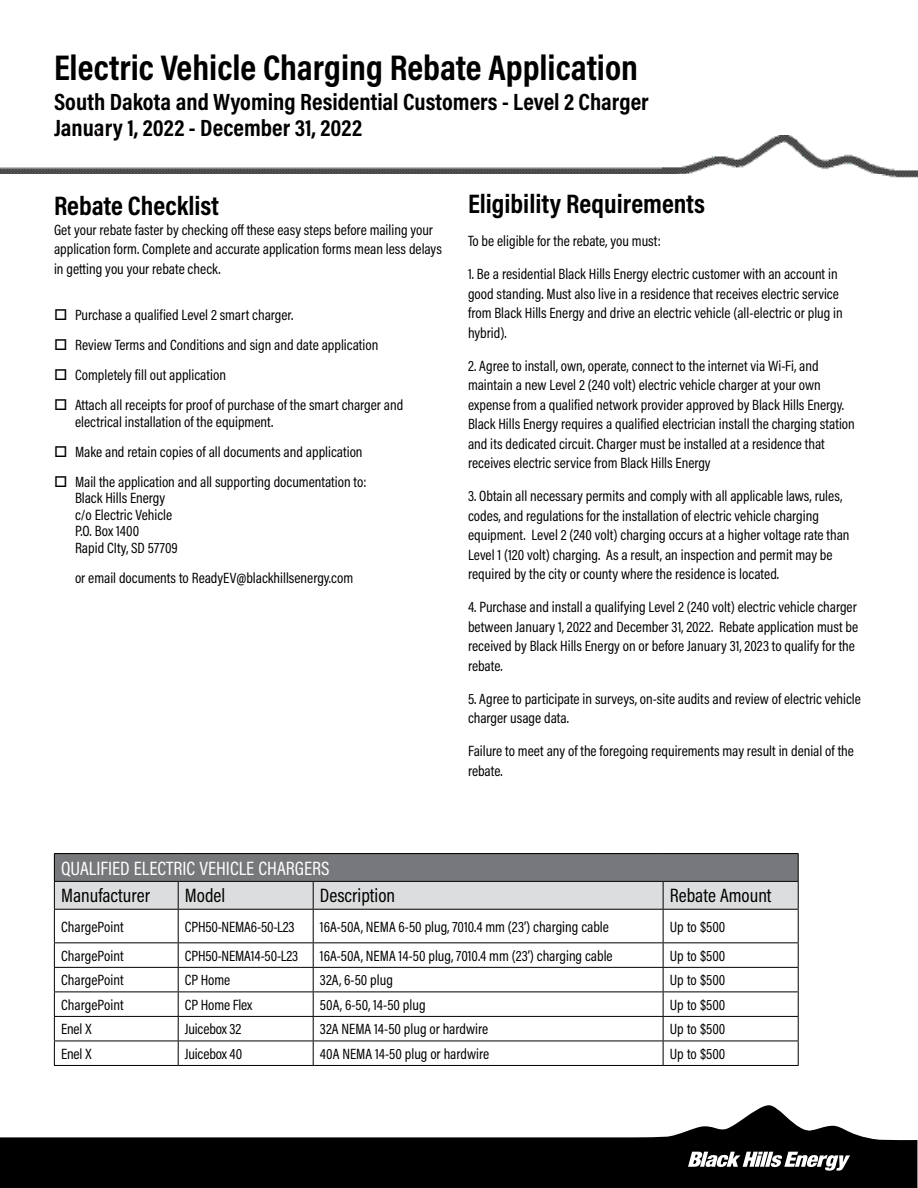
<style>
.page{position:relative;width:918px;height:1188px;background:#fff}
.page>*{position:absolute;margin:0;border:0;box-sizing:border-box;transform-origin:0 0}
.t1{font:700 36px "Acumin Pro Cond";color:#000}
.t2{font:700 27px "Acumin Pro Cond";color:#000}
.t3{font:700 23.7px/26.2px "Acumin Pro Cond";color:#000}
.t4{font:19.5px "Acumin Pro Cond";color:#000}
.t5{font:19.5px "Acumin Pro Cond";color:#fff}
.t6{font:15px/19.5px "Acumin Pro Cond";color:#000}
</style>
<div class="page">
<svg style="left:0;top:1105px;width:917px;height:83px;fill:#000"></svg>
<svg style="left:688px;top:1152px;width:162px;height:19px"></svg>
<img style="left:0;top:136px;width:918px;height:42px">
<hr style="left:54px;top:853px;width:124px;height:1px;background:#000">
<hr style="left:178px;top:853px;width:135px;height:1px;background:#000">
<hr style="left:313px;top:853px;width:350px;height:1px;background:#000">
<hr style="left:663px;top:853px;width:136px;height:1px;background:#000">
<svg style="left:54px;top:854px;width:745px;height:55px;background:#a4a5a7"></svg>
<hr style="left:54px;top:909px;width:124px;height:1px;background:#000">
<hr style="left:54px;top:910px;width:1px;height:32px;background:#000">
<hr style="left:178px;top:909px;width:135px;height:1px;background:#000">
<hr style="left:178px;top:910px;width:1px;height:32px;background:#000">
<hr style="left:313px;top:909px;width:350px;height:1px;background:#000">
<hr style="left:313px;top:910px;width:1px;height:32px;background:#000">
<hr style="left:663px;top:909px;width:136px;height:1px;background:#000">
<hr style="left:663px;top:910px;width:1px;height:32px;background:#000">
<hr style="left:798px;top:910px;width:1px;height:32px;background:#000">
<hr style="left:54px;top:942px;width:124px;height:1px;background:#000">
<hr style="left:178px;top:942px;width:135px;height:1px;background:#000">
<hr style="left:313px;top:942px;width:350px;height:1px;background:#000">
<hr style="left:663px;top:942px;width:136px;height:1px;background:#000">
<hr style="left:54px;top:967px;width:124px;height:1px;background:#000">
<hr style="left:178px;top:967px;width:135px;height:1px;background:#000">
<hr style="left:313px;top:967px;width:350px;height:1px;background:#000">
<hr style="left:663px;top:967px;width:136px;height:1px;background:#000">
<hr style="left:54px;top:992px;width:124px;height:1px;background:#000">
<hr style="left:178px;top:992px;width:135px;height:1px;background:#000">
<hr style="left:313px;top:992px;width:350px;height:1px;background:#000">
<hr style="left:663px;top:992px;width:136px;height:1px;background:#000">
<hr style="left:54px;top:1016px;width:124px;height:1px;background:#000">
<hr style="left:178px;top:1016px;width:135px;height:1px;background:#000">
<hr style="left:313px;top:1016px;width:350px;height:1px;background:#000">
<hr style="left:663px;top:1016px;width:136px;height:1px;background:#000">
<hr style="left:54px;top:1041px;width:124px;height:1px;background:#000">
<svg style="left:54px;top:943px;width:1px;height:122px"></svg>
<hr style="left:178px;top:1041px;width:135px;height:1px;background:#000">
<svg style="left:178px;top:943px;width:1px;height:122px"></svg>
<hr style="left:313px;top:1041px;width:350px;height:1px;background:#000">
<svg style="left:313px;top:943px;width:1px;height:122px"></svg>
<hr style="left:663px;top:1041px;width:136px;height:1px;background:#000">
<svg style="left:663px;top:943px;width:1px;height:122px"></svg>
<svg style="left:798px;top:943px;width:1px;height:122px"></svg>
<hr style="left:54px;top:1065px;width:124px;height:1px;background:#000">
<hr style="left:178px;top:1065px;width:135px;height:1px;background:#000">
<hr style="left:313px;top:1065px;width:350px;height:1px;background:#000">
<hr style="left:663px;top:1065px;width:136px;height:1px;background:#000">
<h1 class="t1" style="left:54px;top:44px;width:586px">Electric Vehicle Charging Rebate Application</h1>
<h3 class="t3" style="left:54px;top:88px;width:596px">South Dakota and Wyoming Residential Customers - Level 2 Charger<br>January 1, 2022 - December 31, 2022</h3>
<h2 class="t2" style="left:54px;top:188px;width:167px">Rebate Checklist</h2>
<p class="t6" style="left:54px;top:220px;width:389px">Get your rebate faster by checking off these easy steps before mailing your application form. Complete and accurate application forms mean less delays in getting you your rebate check.</p>
<p class="t6" style="left:54px;top:305px;width:241px">□ Purchase a qualified Level 2 smart charger.</p>
<p class="t6" style="left:54px;top:335px;width:326px">□ Review Terms and Conditions and sign and date application</p>
<p class="t6" style="left:54px;top:365px;width:174px">□ Completely fill out application</p>
<p class="t6" style="left:75px;top:397px;width:330px;line-height:16.5px;text-indent:-21px">□ Attach all receipts for proof of purchase of the smart charger and electrical installation of the equipment.</p>
<p class="t6" style="left:54px;top:442px;width:310px">□ Make and retain copies of all documents and application</p>
<p class="t6" style="left:75px;top:473px;width:293px;line-height:16.5px;text-indent:-21px">□ Mail the application and all supporting documentation to:<br>Black Hills Energy<br>c/o Electric Vehicle<br>P.O. Box 1400<br>Rapid CIty, SD 57709</p>
<p class="t6" style="left:75px;top:568px;width:280px">or email documents to ReadyEV@blackhillsenergy.com</p>
<h2 class="t2" style="left:468px;top:186px;width:239px">Eligibility Requirements</h2>
<p class="t6" style="left:468px;top:231px;width:194px">To be eligible for the rebate, you must:</p>
<p class="t6" style="left:468px;top:264px;width:376px">1. Be a residential Black Hills Energy electric customer with an account in good standing. Must also live in a residence that receives electric service from Black Hills Energy and drive an electric vehicle (all-electric or plug in hybrid).</p>
<p class="t6" style="left:468px;top:355px;width:388px">2. Agree to install, own, operate, connect to the internet via Wi-Fi, and maintain a new Level 2 (240 volt) electric vehicle charger at your own expense from a qualified network provider approved by Black Hills Energy.<br>Black Hills Energy requires a qualified electrician install the charging station and its dedicated circuit. Charger must be installed at a residence that receives electric service from Black Hills Energy</p>
<p class="t6" style="left:468px;top:486px;width:383px">3. Obtain all necessary permits and comply with all applicable laws, rules, codes, and regulations for the installation of electric vehicle charging equipment. Level 2 (240 volt) charging occurs at a higher voltage rate than Level 1 (120 volt) charging. As a result, an inspection and permit may be required by the city or county where the residence is located.</p>
<p class="t6" style="left:468px;top:597px;width:392px">4. Purchase and install a qualifying Level 2 (240 volt) electric vehicle charger between January 1, 2022 and December 31, 2022. Rebate application must be received by Black Hills Energy on or before January 31, 2023 to qualify for the rebate.</p>
<p class="t6" style="left:468px;top:688px;width:394px">5. Agree to participate in surveys, on-site audits and review of electric vehicle charger usage data.</p>
<p class="t6" style="left:468px;top:741px;width:388px">Failure to meet any of the foregoing requirements may result in denial of the rebate.</p>
<h3 class="t5" style="left:61px;top:855px;width:270px">QUALIFIED ELECTRIC VEHICLE CHARGERS</h3>
<h3 class="t4" style="left:61px;top:883px;width:91px">Manufacturer</h3>
<h3 class="t4" style="left:185px;top:883px;width:42px">Model</h3>
<h3 class="t4" style="left:320px;top:883px;width:77px">Description</h3>
<h3 class="t4" style="left:670px;top:883px;width:103px">Rebate Amount</h3>
<p class="t6" style="left:61px;top:916px;width:64px">ChargePoint</p>
<p class="t6" style="left:185px;top:916px;width:111px">CPH50-NEMA6-50-L23</p>
<p class="t6" style="left:320px;top:916px;width:291px">16A-50A, NEMA 6-50 plug, 7010.4 mm (23’) charging cable</p>
<p class="t6" style="left:670px;top:916px;width:57px">Up to $500</p>
<p class="t6" style="left:61px;top:945px;width:64px">ChargePoint</p>
<p class="t6" style="left:185px;top:945px;width:115px">CPH50-NEMA14-50-L23</p>
<p class="t6" style="left:320px;top:945px;width:294px">16A-50A, NEMA 14-50 plug, 7010.4 mm (23’) charging cable</p>
<p class="t6" style="left:670px;top:945px;width:57px">Up to $500</p>
<p class="t6" style="left:61px;top:970px;width:64px">ChargePoint</p>
<p class="t6" style="left:185px;top:970px;width:47px">CP Home</p>
<p class="t6" style="left:320px;top:970px;width:74px">32A, 6-50 plug</p>
<p class="t6" style="left:670px;top:970px;width:57px">Up to $500</p>
<p class="t6" style="left:61px;top:994px;width:64px">ChargePoint</p>
<p class="t6" style="left:185px;top:994px;width:69px">CP Home Flex</p>
<p class="t6" style="left:320px;top:994px;width:107px">50A, 6-50, 14-50 plug</p>
<p class="t6" style="left:670px;top:994px;width:57px">Up to $500</p>
<p class="t6" style="left:61px;top:1019px;width:32px">Enel X</p>
<p class="t6" style="left:185px;top:1019px;width:58px">Juicebox 32</p>
<p class="t6" style="left:320px;top:1019px;width:170px">32A NEMA 14-50 plug or hardwire</p>
<p class="t6" style="left:670px;top:1019px;width:57px">Up to $500</p>
<p class="t6" style="left:61px;top:1044px;width:32px">Enel X</p>
<p class="t6" style="left:185px;top:1044px;width:59px">Juicebox 40</p>
<p class="t6" style="left:320px;top:1044px;width:171px">40A NEMA 14-50 plug or hardwire</p>
<p class="t6" style="left:670px;top:1044px;width:57px">Up to $500</p>
</div>
